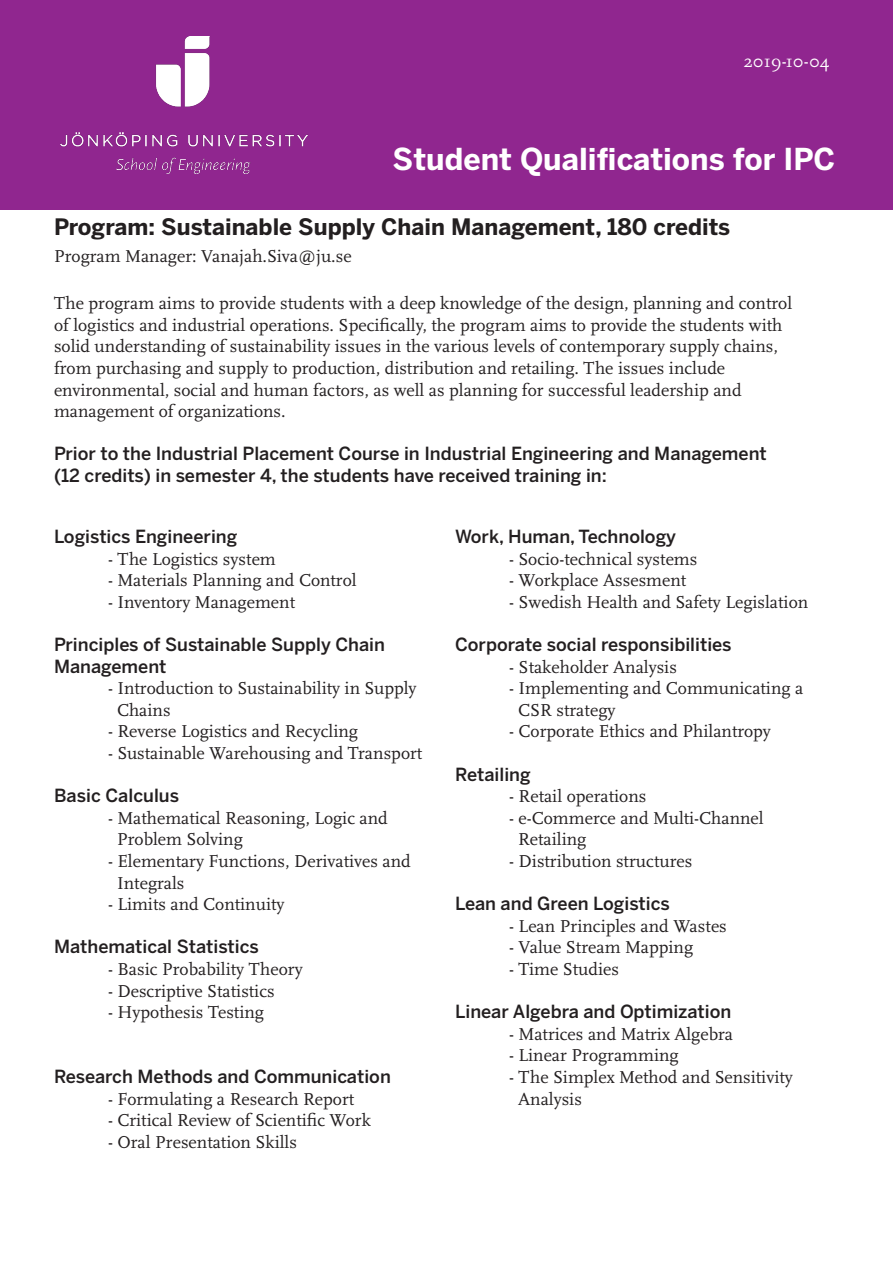
<style>
.page{position:relative;width:893px;height:1263px;background:#fff}
.page>*{position:absolute;margin:0;border:0;box-sizing:border-box;transform-origin:0 0}
.t1{font:700 30px "Benton Sans";color:#fff}
.t2{font:700 22.5px "Benton Sans";color:#231f20}
.t3{font:18px/21.6px "Scala OT";color:#231f20}
.t4{font:500 18px/21.6px "Benton Sans";color:#231f20}
.t5{font:18px "Scala OT";color:#fff}
</style>
<div class="page">
<div style="left:0;top:0;width:893px;height:209px;background:#90268f"></div>
<img style="left:61px;top:36px;width:246px;height:137px">
<p class="t5" style="left:743px;top:52px;width:88px">2019-10-04</p>
<p class="t1" style="left:393px;top:141px;width:444px">Student Qualifications for IPC</p>
<p class="t2" style="left:54px;top:213px;width:678px">Program: Sustainable Supply Chain Management, 180 credits</p>
<p class="t3" style="left:54px;top:246px;width:299px">Program Manager: Vanajah.Siva@ju.se</p>
<p class="t3" style="left:54px;top:293px;width:740px">The program aims to provide students with a deep knowledge of the design, planning and control of logistics and industrial operations. Specifically, the program aims to provide the students with solid understanding of sustainability issues in the various levels of contemporary supply chains, from purchasing and supply to production, distribution and retailing. The issues include environmental, social and human factors, as well as planning for successful leadership and management of organizations.</p>
<p class="t4" style="left:54px;top:443px;width:714px">Prior to the Industrial Placement Course in Industrial Engineering and Management (12 credits) in semester 4, the students have received training in:</p>
<p class="t4" style="left:54px;top:525px;width:185px">Logistics Engineering</p>
<p class="t3" style="left:108px;top:548px;width:169px">- The Logistics system</p>
<p class="t3" style="left:108px;top:570px;width:250px">- Materials Planning and Control</p>
<p class="t3" style="left:108px;top:591px;width:189px">- Inventory Management</p>
<p class="t4" style="left:54px;top:633px;width:333px">Principles of Sustainable Supply Chain<br>Management</p>
<p class="t3" style="left:117px;top:678px;width:301px;text-indent:-9px">- Introduction to Sustainability in Supply<br>Chains</p>
<p class="t3" style="left:108px;top:721px;width:252px">- Reverse Logistics and Recycling</p>
<p class="t3" style="left:108px;top:743px;width:316px">- Sustainable Warehousing and Transport</p>
<p class="t4" style="left:54px;top:784px;width:127px">Basic Calculus</p>
<p class="t3" style="left:117px;top:807px;width:272px;text-indent:-9px">- Mathematical Reasoning, Logic and<br>Problem Solving</p>
<p class="t3" style="left:117px;top:851px;width:295px;text-indent:-9px">- Elementary Functions, Derivatives and<br>Integrals</p>
<p class="t3" style="left:108px;top:894px;width:178px">- Limits and Continuity</p>
<p class="t4" style="left:54px;top:936px;width:206px">Mathematical Statistics</p>
<p class="t3" style="left:108px;top:959px;width:196px">- Basic Probability Theory</p>
<p class="t3" style="left:108px;top:980px;width:168px">- Descriptive Statistics</p>
<p class="t3" style="left:108px;top:1002px;width:158px">- Hypothesis Testing</p>
<p class="t4" style="left:54px;top:1065px;width:338px">Research Methods and Communication</p>
<p class="t3" style="left:108px;top:1088px;width:248px">- Formulating a Research Report</p>
<p class="t3" style="left:108px;top:1110px;width:264px">- Critical Review of Scientific Work</p>
<p class="t3" style="left:108px;top:1131px;width:191px">- Oral Presentation Skills</p>
<p class="t4" style="left:455px;top:525px;width:222px">Work, Human, Technology</p>
<p class="t3" style="left:509px;top:548px;width:190px">- Socio-technical systems</p>
<p class="t3" style="left:509px;top:570px;width:179px">- Workplace Assesment</p>
<p class="t3" style="left:509px;top:591px;width:301px">- Swedish Health and Safety Legislation</p>
<p class="t4" style="left:455px;top:633px;width:278px">Corporate social responsibilities</p>
<p class="t3" style="left:509px;top:656px;width:169px">- Stakeholder Analysis</p>
<p class="t3" style="left:518px;top:678px;width:287px;text-indent:-9px">- Implementing and Communicating a<br>CSR strategy</p>
<p class="t3" style="left:509px;top:721px;width:263px">- Corporate Ethics and Philantropy</p>
<p class="t4" style="left:455px;top:763px;width:77px">Retailing</p>
<p class="t3" style="left:509px;top:786px;width:139px">- Retail operations</p>
<p class="t3" style="left:518px;top:807px;width:247px;text-indent:-9px">- e-Commerce and Multi-Channel<br>Retailing</p>
<p class="t3" style="left:509px;top:851px;width:185px">- Distribution structures</p>
<p class="t4" style="left:455px;top:892px;width:216px">Lean and Green Logistics</p>
<p class="t3" style="left:509px;top:915px;width:219px">- Lean Principles and Wastes</p>
<p class="t3" style="left:509px;top:937px;width:185px">- Value Stream Mapping</p>
<p class="t3" style="left:509px;top:959px;width:111px">- Time Studies</p>
<p class="t4" style="left:455px;top:1000px;width:278px">Linear Algebra and Optimization</p>
<p class="t3" style="left:509px;top:1023px;width:226px">- Matrices and Matrix Algebra</p>
<p class="t3" style="left:509px;top:1045px;width:171px">- Linear Programming</p>
<p class="t3" style="left:518px;top:1067px;width:276px;text-indent:-9px">- The Simplex Method and Sensitivity<br>Analysis</p>
</div>
